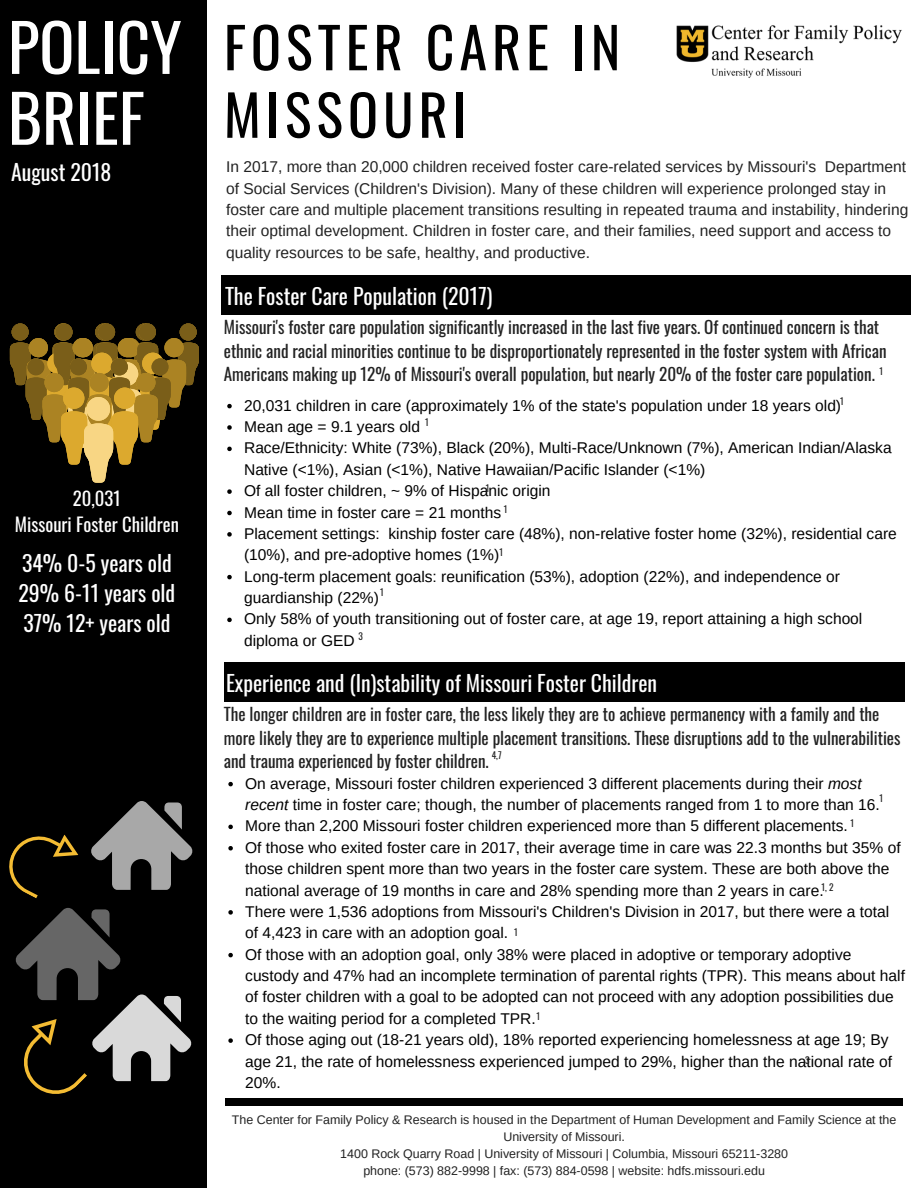
<style>
.page{position:relative;width:918px;height:1188px;background:#fff}
.page>*{position:absolute;margin:0;border:0;box-sizing:border-box;transform-origin:0 0}
.t1{font:65.4px/70.8px "Oswald";color:#fff}
.t2{font:55.95px/67.5px "Oswald";letter-spacing:.09em;color:#000}
.t3{font:21.75px/30.3px "Oswald";color:#fff}
.t4{font:18.75px/25.8px "Oswald";color:#fff;text-align:center}
.t5{font:17.1px/23.7px "Oswald";color:#222}
.t6{font:15.6px/21.3px "Arimo";color:#000}
.t7{font:15.6px/21.3px "Arimo";color:#222}
.t8{font:12.45px/16.8px "Arimo";color:#222;text-align:center}
.t9{font:9.3px "Oswald";color:#222}
.s1{font-style:italic}
</style>
<div class="page">
<div style="left:222px;top:276px;width:689px;height:39px;background:#000"></div>
<div style="left:0;top:0;width:207px;height:1188px;background:#000"></div>
<svg style="left:10px;top:323px;width:189px;height:160px"></svg>
<div style="left:86px;top:397px;width:24px;height:24px;background:#f8d684;border-radius:50%"></div>
<svg style="left:227px;top:404px;width:5px;height:4px"></svg>
<svg style="left:227px;top:425px;width:5px;height:5px"></svg>
<svg style="left:227px;top:447px;width:5px;height:4px"></svg>
<svg style="left:227px;top:489px;width:5px;height:5px"></svg>
<svg style="left:227px;top:511px;width:5px;height:4px"></svg>
<svg style="left:227px;top:532px;width:5px;height:5px"></svg>
<svg style="left:227px;top:575px;width:5px;height:4px"></svg>
<svg style="left:227px;top:618px;width:5px;height:4px"></svg>
<svg style="left:228px;top:782px;width:5px;height:4px"></svg>
<svg style="left:228px;top:825px;width:5px;height:4px"></svg>
<svg style="left:228px;top:846px;width:5px;height:4px"></svg>
<svg style="left:228px;top:910px;width:5px;height:5px"></svg>
<svg style="left:228px;top:953px;width:5px;height:4px"></svg>
<svg style="left:228px;top:1038px;width:5px;height:5px"></svg>
<div style="left:224px;top:663px;width:680px;height:39px;background:#000"></div>
<svg style="left:91px;top:801px;width:101px;height:89px"></svg>
<svg style="left:9px;top:834px;width:70px;height:64px"></svg>
<svg style="left:15px;top:908px;width:176px;height:186px"></svg>
<img style="left:676px;top:25px;width:226px;height:53px">
<div style="left:225px;top:1098px;width:46px;height:8px;background:#000"></div>
<div style="left:857px;top:1098px;width:46px;height:8px;background:#000"></div>
<div style="left:270px;top:1098px;width:317px;height:8px;background:#000"></div>
<div style="left:586px;top:1098px;width:273px;height:8px;background:#000"></div>
<h1 class="t1" style="left:8px;top:9px;width:175px">POLICY<br>BRIEF</h1>
<h3 class="t3" style="left:11px;top:156px;width:102px">August 2018</h3>
<p class="t4" style="left:15px;top:485px;width:165px">20,031<br>Missouri Foster Children</p>
<h3 class="t3" style="left:19px;top:547px;width:158px">34% 0-5 years old<br>29% 6-11 years old<br>37% 12+ years old</h3>
<h2 class="t2" style="left:224px;top:11px;width:398px">FOSTER CARE IN<br>MISSOURI</h2>
<p class="t7" style="left:226px;top:156px;width:684px">In 2017, more than 20,000 children received foster care-related services by Missouri's Department of Social Services (Children's Division). Many of these children will experience prolonged stay in foster care and multiple placement transitions resulting in repeated trauma and instability, hindering their optimal development. Children in foster care, and their families, need support and access to quality resources to be safe, healthy, and productive.</p>
<h3 class="t3" style="left:225px;top:280px;width:269px">The Foster Care Population (2017)</h3>
<p class="t5" style="left:224px;top:315px;width:664px">Missouri's foster care population significantly increased in the last five years. Of continued concern is that ethnic and racial minorities continue to be disproportionately represented in the foster system with African<br>Americans making up 12% of Missouri's overall population, but nearly 20% of the foster care population. <sup>1</sup></p>
<p class="t9" style="left:840px;top:394px;width:5px">1</p>
<p class="t6" style="left:244px;top:395px;width:654px">20,031 children in care (approximately 1% of the state's population under 18 years old)<br>Mean age = 9.1 years old<br>Race/Ethnicity: White (73%), Black (20%), Multi-Race/Unknown (7%), American Indian/Alaska Native (&lt;1%), Asian (&lt;1%), Native Hawaiian/Pacific Islander (&lt;1%)<br>Of all foster children, ~ 9% of Hispanic origin<br>Mean time in foster care = 21 months<br>Placement settings: kinship foster care (48%), non-relative foster home (32%), residential care (10%), and pre-adoptive homes (1%)<br>Long-term placement goals: reunification (53%), adoption (22%), and independence or guardianship (22%)<br>Only 58% of youth transitioning out of foster care, at age 19, report attaining a high school diploma or GED</p>
<p class="t9" style="left:425px;top:415px;width:5px">1</p>
<p class="t9" style="left:486px;top:481px;width:5px">1</p>
<p class="t9" style="left:504px;top:502px;width:5px">1</p>
<p class="t9" style="left:499px;top:545px;width:5px">1</p>
<p class="t9" style="left:380px;top:585px;width:5px">1</p>
<p class="t9" style="left:358px;top:629px;width:6px">3</p>
<h3 class="t3" style="left:226px;top:667px;width:433px">Experience and (In)stability of Missouri Foster Children</h3>
<p class="t5" style="left:224px;top:702px;width:678px">The longer children are in foster care, the less likely they are to achieve permanency with a family and the more likely they are to experience multiple placement transitions. These disruptions add to the vulnerabilities and trauma experienced by foster children.</p>
<p class="t9" style="left:492px;top:748px;width:11px">4,7</p>
<p class="t6" style="left:245px;top:773px;width:661px">On average, Missouri foster children experienced 3 different placements during their <span class="s1">most recent</span> time in foster care; though, the number of placements ranged from 1 to more than 16.<br>More than 2,200 Missouri foster children experienced more than 5 different placements.<br>Of those who exited foster care in 2017, their average time in care was 22.3 months but 35% of those children spent more than two years in the foster care system. These are both above the national average of 19 months in care and 28% spending more than 2 years in care.<br>There were 1,536 adoptions from Missouri's Children's Division in 2017, but there were a total of 4,423 in care with an adoption goal.<br>Of those with an adoption goal, only 38% were placed in adoptive or temporary adoptive custody and 47% had an incomplete termination of parental rights (TPR). This means about half of foster children with a goal to be adopted can not proceed with any adoption possibilities due to the waiting period for a completed TPR.<br>Of those aging out (18-21 years old), 18% reported experiencing homelessness at age 19; By age 21, the rate of homelessness experienced jumped to 29%, higher than the national rate of 20%.</p>
<p class="t9" style="left:880px;top:791px;width:5px">1</p>
<p class="t9" style="left:850px;top:816px;width:5px">1</p>
<p class="t9" style="left:821px;top:880px;width:14px">1, 2</p>
<p class="t9" style="left:514px;top:925px;width:5px">1</p>
<p class="t9" style="left:537px;top:1009px;width:5px">1</p>
<p class="t9" style="left:805px;top:1053px;width:6px">3</p>
<p class="t8" style="left:232px;top:1111px;width:666px">The Center for Family Policy &amp; Research is housed in the Department of Human Development and Family Science at the University of Missouri.<br>1400 Rock Quarry Road | University of Missouri | Columbia, Missouri 65211-3280<br>phone: (573) 882-9998 | fax: (573) 884-0598 | website: hdfs.missouri.edu</p>
</div>
